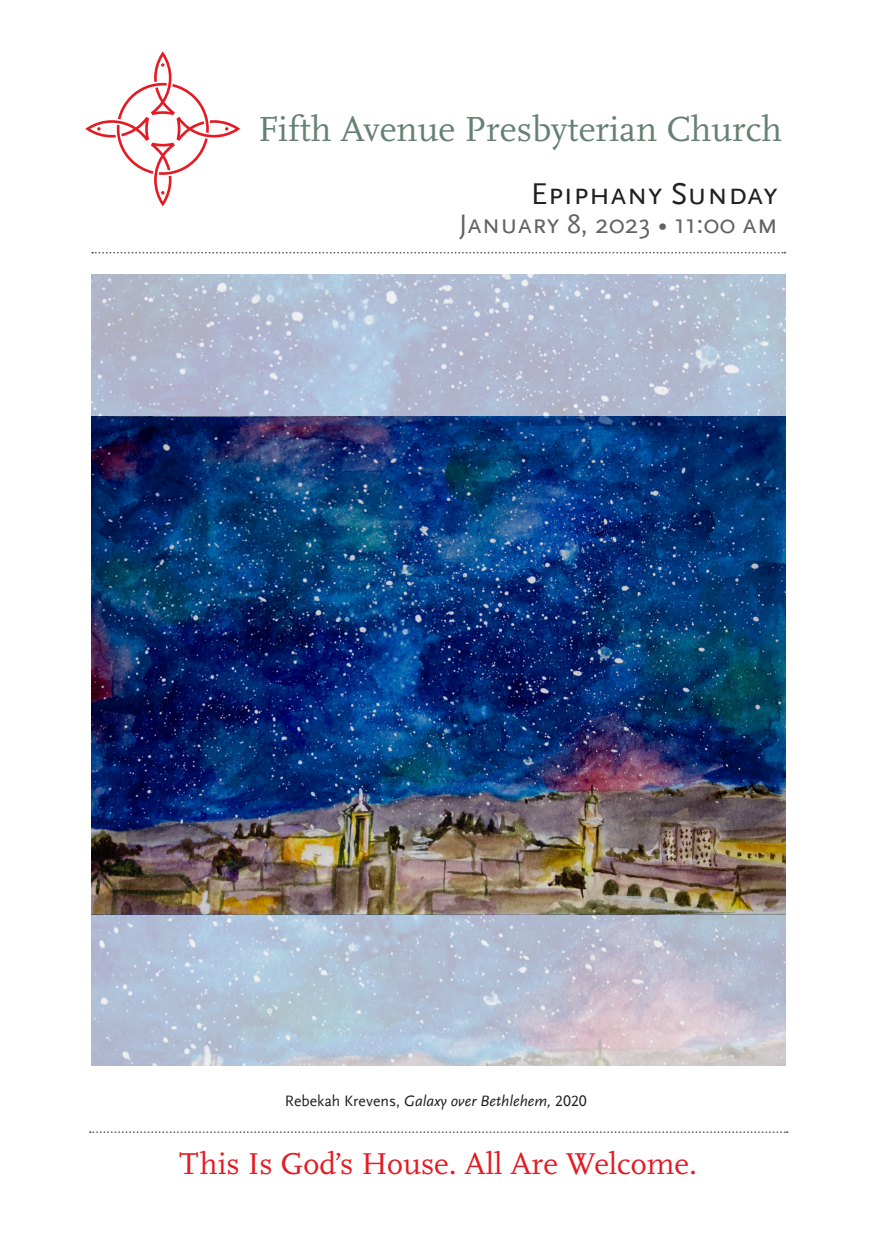
<style>
.page{position:relative;width:873px;height:1260px;background:#fff}
.page>*{position:absolute;margin:0;border:0;box-sizing:border-box;transform-origin:0 0}
.t1{font:36.4px "Scala OT";color:#658172}
.t2{font:31.5px "Scala OT";color:#e51a23}
.t3{font:31.5px "Scala Sans Caps";color:#231f20}
.t4{font:28px "Scala Sans Caps";color:#636366}
.t5{font:italic 15.75px "Scala Sans";color:#231f20}
.s1{font-family:"Scala Sans LF";font-style:normal}
</style>
<div class="page">
<svg style="left:85px;top:51px;width:155px;height:155px"></svg>
<svg style="left:90px;top:1131px;width:697px;height:2px"></svg>
<svg style="left:92px;top:252px;width:693px;height:2px"></svg>
<img style="left:91px;top:425px;width:694px;height:641px">
<img style="left:91px;top:274px;width:694px;height:151px">
<p class="t1" style="left:258px;top:109px;width:525px">Fifth Avenue Presbyterian Church</p>
<p class="t3" style="left:531px;top:177px;width:249px">Epiphany Sunday</p>
<p class="t4" style="left:459px;top:209px;width:321px">January 8, 2023 • 11:00 am</p>
<p class="t5" style="left:285px;top:1093px;width:303px"><span class="s1">Rebekah Krevens,</span> Galaxy over Bethlehem, <span class="s1">2020</span></p>
<p class="t2" style="left:179px;top:1146px;width:519px">This Is God’s House. All Are Welcome.</p>
</div>
